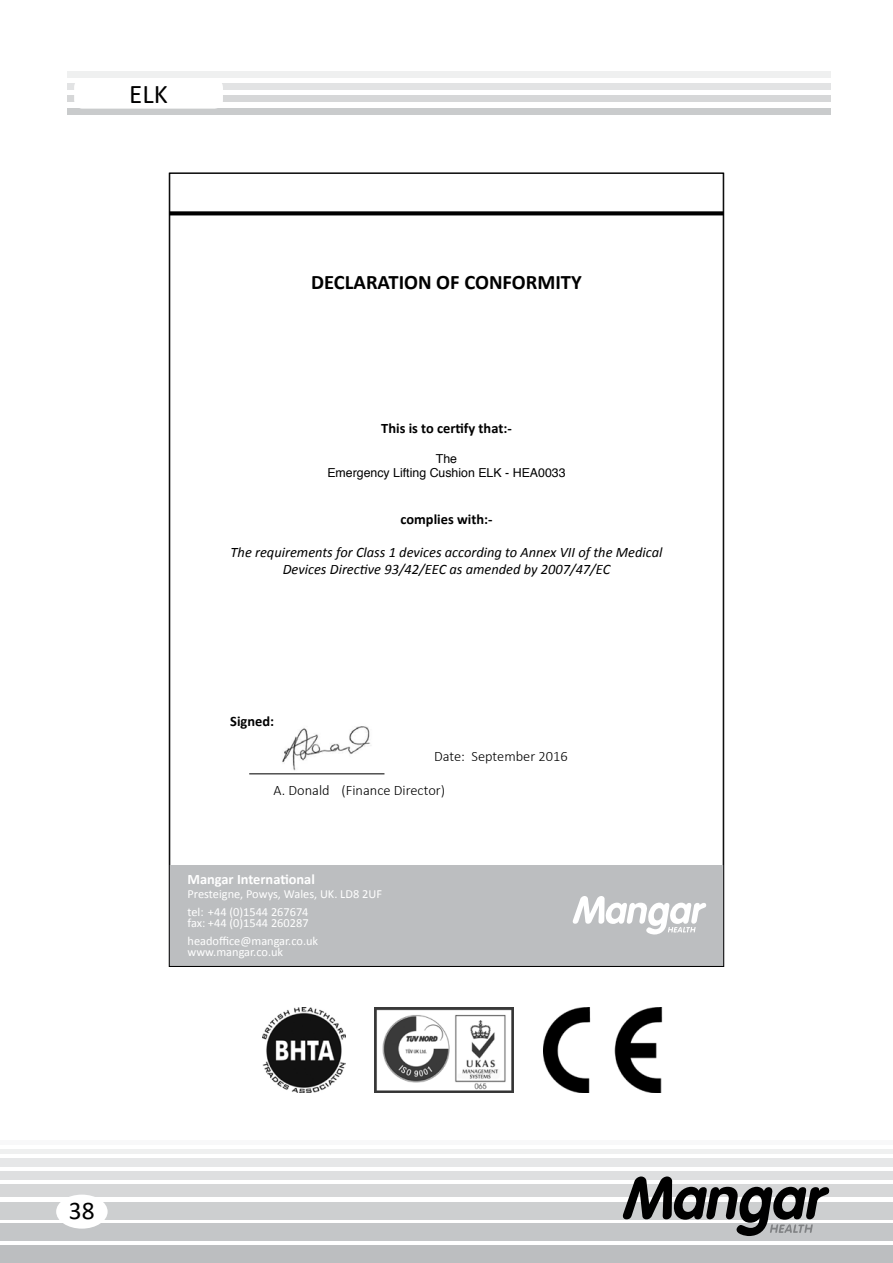
<style>
.page{position:relative;width:893px;height:1263px;background:#fff}
.page>*{position:absolute;margin:0;border:0;box-sizing:border-box;transform-origin:0 0}
.t1{font:27px "Calibri";color:#000}
.t2{font:25.5px "Calibri";color:#000}
.t3{font:700 20.55px "Calibri";color:#000}
.t4{font:italic 14.4px/17.2px "Calibri";color:#000;text-align:center}
.t5{font:300 14.4px "Calibri";color:#000}
.t6{font:700 14.4px "Calibri";color:#000}
.t7{font:700 14.4px "Calibri";color:#fff}
.t8{font:12.3px/17.7px "Calibri";color:#fff}
.t9{font:12.3px/14.9px "Helvetica";color:#000;text-align:center}
</style>
<div class="page">
<div style="left:0;top:1245px;width:893px;height:18px;background:#bcbec0"></div>
<div style="left:0;top:1202px;width:893px;height:17px;background:#cdcfd0"></div>
<div style="left:0;top:1158px;width:893px;height:9px;background:#e6e7e8"></div>
<div style="left:0;top:1149px;width:893px;height:5px;background:#eff0f0"></div>
<hr style="left:0;top:1140px;width:893px;height:4px;background:#f8f8f9">
<div style="left:0;top:1224px;width:893px;height:17px;background:#c4c6c8"></div>
<div style="left:0;top:1184px;width:893px;height:13px;background:#d6d7d8"></div>
<div style="left:0;top:1171px;width:893px;height:9px;background:#dedfe0"></div>
<svg style="left:623px;top:1176px;width:206px;height:60px"></svg>
<div style="left:56px;top:1194px;width:52px;height:34px;background:#fff;border-radius:50%"></div>
<div style="left:68px;top:108px;width:763px;height:6px;background:#c9cbcc"></div>
<div style="left:67px;top:96px;width:764px;height:6px;background:#d6d7d8"></div>
<div style="left:67px;top:84px;width:764px;height:6px;background:#e2e3e4"></div>
<div style="left:67px;top:72px;width:764px;height:6px;background:#eff0f0"></div>
<div style="left:74px;top:79px;width:149px;height:30px;background:#fff;border-radius:9px"></div>
<img style="left:263px;top:1008px;width:82px;height:85px">
<img style="left:543px;top:1008px;width:120px;height:85px">
<img style="left:375px;top:1008px;width:139px;height:85px">
<div style="left:169px;top:865px;width:555px;height:101px;background:#bcbec0"></div>
<svg style="left:171px;top:211px;width:551px;height:4px;fill:#000"></svg>
<hr style="left:249px;top:773px;width:135px;height:1px;background:#000">
<img style="left:282px;top:726px;width:89px;height:45px">
<svg style="left:573px;top:896px;width:133px;height:38px"></svg>
<h1 class="t1" style="left:129px;top:78px;width:40px">ELK</h1>
<h3 class="t3" style="left:311px;top:270px;width:272px">DECLARATION OF CONFORMITY</h3>
<p class="t6" style="left:381px;top:419px;width:132px">This is to certify that:-</p>
<p class="t9" style="left:327px;top:452px;width:240px">The<br>Emergency Lifting Cushion ELK - HEA0033</p>
<p class="t6" style="left:401px;top:510px;width:93px">complies with:-</p>
<p class="t4" style="left:231px;top:544px;width:433px">The requirements for Class 1 devices according to Annex VII of the Medical<br>Devices Directive 93/42/EEC as amended by 2007/47/EC</p>
<p class="t6" style="left:230px;top:712px;width:45px">Signed:</p>
<p class="t5" style="left:434px;top:751px;width:135px">Date: September 2016</p>
<p class="t5" style="left:273px;top:785px;width:173px">A. Donald (Finance Director)</p>
<p class="t7" style="left:187px;top:870px;width:129px">Mangar International</p>
<p class="t8" style="left:187px;top:886px;width:196px">Presteigne, Powys, Wales, UK. LD8 2UF tel: +44 (0)1544 267674</p>
<p class="t8" style="left:187px;top:915px;width:132px">fax: +44 (0)1544 260287 headoffice@mangar.co.uk</p>
<p class="t8" style="left:187px;top:943px;width:97px">www.mangar.co.uk</p>
<h2 class="t2" style="left:69px;top:1201px;width:27px">38</h2>
</div>
